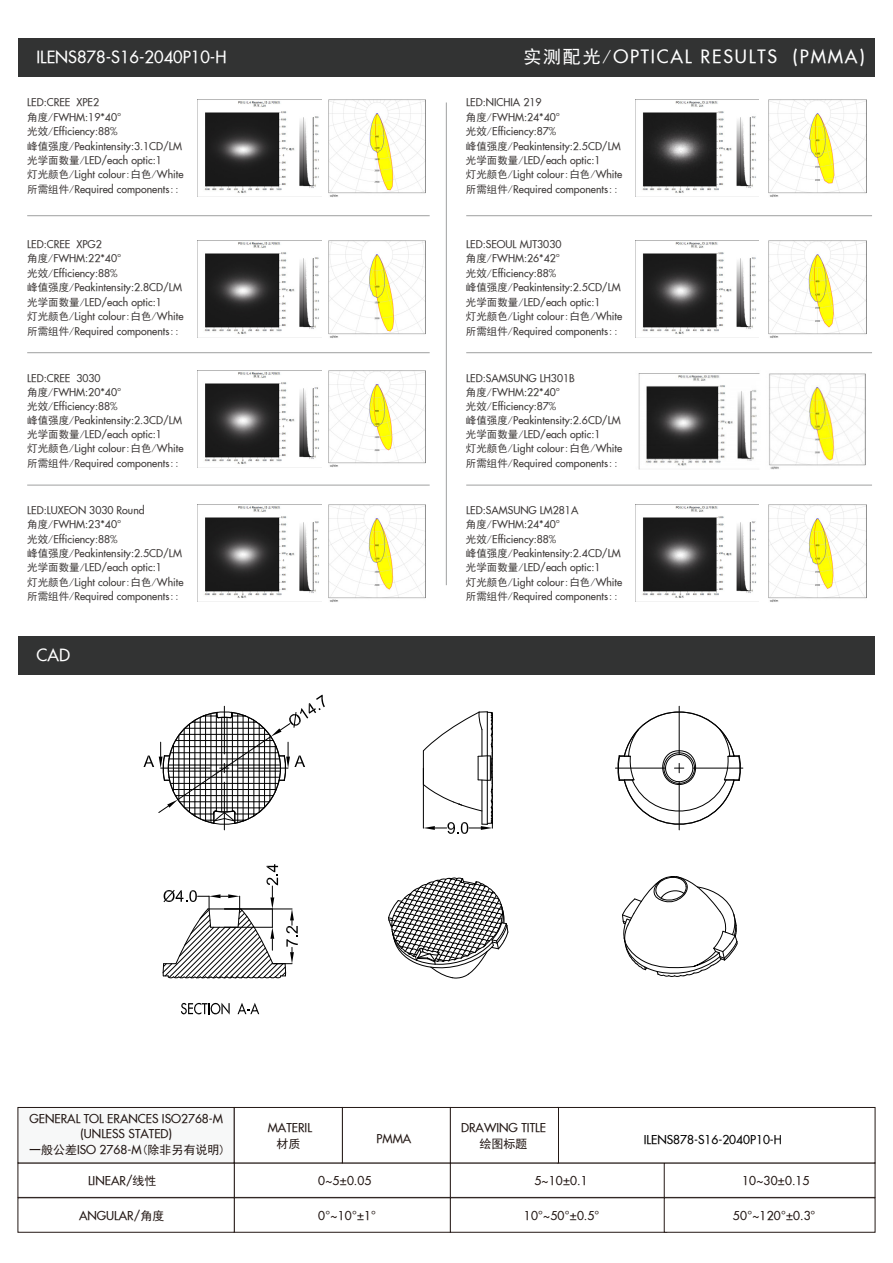
<style>
.page{position:relative;width:893px;height:1263px;background:#fff}
.page>*{position:absolute;margin:0;border:0;box-sizing:border-box;transform-origin:0 0}
.t1{font:18px "SFU Futura";letter-spacing:.1em;color:#fff}
.t2{font:16.5px "SFU Futura";color:#fff}
.t3{font:12px/15px "SFU Futura";color:#231815;text-align:center}
.t4{font:12px "Sim Hei";color:#231815}
.t5{font:12px "SFU Futura";color:#000}
.t6{font:10.5px/14.4px "SFU Futura";color:#3e3a39}
.s1{font-family:"Sim Hei"}
.s2{font-family:"SFU Futura"}
</style>
<div class="page">
<div style="left:234px;top:1197px;width:217px;height:35px;background:#fff;border:1px solid #231815"></div>
<div style="left:450px;top:1197px;width:217px;height:35px;background:#fff;border:1px solid #231815"></div>
<div style="left:664px;top:1197px;width:211px;height:35px;background:#fff;border:1px solid #231815"></div>
<div style="left:342px;top:1107px;width:109px;height:56px;background:#fff;border:1px solid #231815"></div>
<div style="left:558px;top:1107px;width:317px;height:56px;background:#fff;border:1px solid #231815"></div>
<div style="left:18px;top:1197px;width:216px;height:35px;background:#fff;border:1px solid #231815"></div>
<div style="left:450px;top:1107px;width:109px;height:56px;background:#fff;border:1px solid #231815"></div>
<div style="left:18px;top:1107px;width:216px;height:56px;background:#f7f8f8;border:1px solid #231815"></div>
<div style="left:234px;top:1107px;width:109px;height:56px;background:#fff;border:1px solid #231815"></div>
<div style="left:18px;top:38px;width:857px;height:39px;background:#323333"></div>
<div style="left:18px;top:636px;width:857px;height:39px;background:#323333"></div>
<hr style="left:27px;top:215px;width:403px;height:1px;background:#9fa0a0">
<hr style="left:27px;top:352px;width:403px;height:1px;background:#9fa0a0">
<hr style="left:27px;top:485px;width:403px;height:1px;background:#9fa0a0">
<hr style="left:446px;top:103px;width:1px;height:482px;background:#9fa0a0">
<hr style="left:466px;top:215px;width:406px;height:1px;background:#9fa0a0">
<hr style="left:466px;top:352px;width:406px;height:1px;background:#9fa0a0">
<hr style="left:466px;top:485px;width:406px;height:1px;background:#9fa0a0">
<svg style="left:181px;top:1003px;width:49px;height:12px"></svg>
<svg style="left:238px;top:1003px;width:21px;height:11px"></svg>
<svg style="left:388px;top:877px;width:120px;height:101px"></svg>
<svg style="left:622px;top:876px;width:116px;height:101px"></svg>
<hr style="left:693px;top:768px;width:50px;height:1px;background:#000">
<hr style="left:615px;top:768px;width:50px;height:1px;background:#000">
<svg style="left:618px;top:705px;width:123px;height:126px"></svg>
<hr style="left:679px;top:782px;width:1px;height:48px;background:#000">
<svg style="left:423px;top:711px;width:70px;height:123px"></svg>
<svg style="left:144px;top:695px;width:181px;height:136px"></svg>
<svg style="left:162px;top:864px;width:136px;height:115px"></svg>
<img style="left:198px;top:101px;width:123px;height:96px">
<img style="left:328px;top:100px;width:98px;height:97px">
<img style="left:328px;top:241px;width:98px;height:97px">
<img style="left:198px;top:242px;width:123px;height:96px">
<img style="left:328px;top:370px;width:98px;height:97px">
<img style="left:198px;top:370px;width:123px;height:94px">
<img style="left:769px;top:100px;width:98px;height:97px">
<img style="left:635px;top:100px;width:124px;height:97px">
<img style="left:635px;top:241px;width:124px;height:97px">
<img style="left:769px;top:241px;width:98px;height:97px">
<img style="left:328px;top:505px;width:98px;height:97px">
<img style="left:198px;top:506px;width:123px;height:96px">
<img style="left:769px;top:505px;width:98px;height:97px">
<img style="left:635px;top:505px;width:124px;height:97px">
<img style="left:638px;top:373px;width:228px;height:96px">
<h2 class="t2" style="left:36px;top:44px;width:192px">ILENS878-S16-2040P10-H</h2>
<h1 class="t1" style="left:523px;top:43px;width:343px"><span class="s1">实测配光/</span>OPTICAL RESULTS (PMMA)</h1>
<p class="t6" style="left:27px;top:94px;width:158px">LED:CREE XPE2<br><span class="s1">角度/</span>FWHM:19*40°<br><span class="s1">光效/</span>Efficiency:88%<br><span class="s1">峰值强度/</span>Peakintensity:3.1CD/LM<span class="s1">光学面数量/</span>LED/each optic:1<br><span class="s1">灯光颜色/</span>Light colour<span class="s1">:白色/</span>White<span class="s1">所需组件/</span>Required components<span class="s1">::</span></p>
<p class="t6" style="left:27px;top:236px;width:76px">LED:CREE XPG2</p>
<p class="t6" style="left:27px;top:250px;width:158px"><span class="s1">角度/</span>FWHM:22*40°<br><span class="s1">光效/</span>Efficiency:88%<br><span class="s1">峰值强度/</span>Peakintensity:2.8CD/LM<span class="s1">光学面数量/</span>LED/each optic:1<br><span class="s1">灯光颜色/</span>Light colour<span class="s1">:白色/</span>White<span class="s1">所需组件/</span>Required components<span class="s1">::</span></p>
<p class="t6" style="left:27px;top:370px;width:75px">LED:CREE 3030</p>
<p class="t6" style="left:27px;top:384px;width:158px"><span class="s1">角度/</span>FWHM:20*40°<br><span class="s1">光效/</span>Efficiency:88%<br><span class="s1">峰值强度/</span>Peakintensity:2.3CD/LM<span class="s1">光学面数量/</span>LED/each optic:1<br><span class="s1">灯光颜色/</span>Light colour<span class="s1">:白色/</span>White<span class="s1">所需组件/</span>Required components<span class="s1">::</span></p>
<p class="t6" style="left:27px;top:502px;width:119px">LED:LUXEON 3030 Round</p>
<p class="t6" style="left:27px;top:516px;width:158px"><span class="s1">角度/</span>FWHM:23*40°<br><span class="s1">光效/</span>Efficiency:88%<br><span class="s1">峰值强度/</span>Peakintensity:2.5CD/LM<span class="s1">光学面数量/</span>LED/each optic:1<br><span class="s1">灯光颜色/</span>Light colour<span class="s1">:白色/</span>White<span class="s1">所需组件/</span>Required components<span class="s1">::</span></p>
<h2 class="t2" style="left:36px;top:642px;width:35px">CAD</h2>
<p class="t6" style="left:466px;top:94px;width:77px">LED:NICHIA 219</p>
<p class="t6" style="left:466px;top:109px;width:158px"><span class="s1">角度/</span>FWHM:24*40°<br><span class="s1">光效/</span>Efficiency:87%<br><span class="s1">峰值强度/</span>Peakintensity:2.5CD/LM<span class="s1">光学面数量/</span>LED/each optic:1<br><span class="s1">灯光颜色/</span>Light colour<span class="s1">:白色/</span>White<span class="s1">所需组件/</span>Required components<span class="s1">::</span></p>
<p class="t6" style="left:466px;top:236px;width:97px">LED:SEOUL MJT3030</p>
<p class="t6" style="left:466px;top:250px;width:158px"><span class="s1">角度/</span>FWHM:26*42°<br><span class="s1">光效/</span>Efficiency:88%<br><span class="s1">峰值强度/</span>Peakintensity:2.5CD/LM<span class="s1">光学面数量/</span>LED/each optic:1<br><span class="s1">灯光颜色/</span>Light colour<span class="s1">:白色/</span>White<span class="s1">所需组件/</span>Required components<span class="s1">::</span></p>
<p class="t6" style="left:466px;top:370px;width:110px">LED:SAMSUNG LH301B</p>
<p class="t6" style="left:466px;top:384px;width:158px"><span class="s1">角度/</span>FWHM:22*40°<br><span class="s1">光效/</span>Efficiency:87%<br><span class="s1">峰值强度/</span>Peakintensity:2.6CD/LM<span class="s1">光学面数量/</span>LED/each optic:1<br><span class="s1">灯光颜色/</span>Light colour<span class="s1">:白色/</span>White<span class="s1">所需组件/</span>Required components<span class="s1">::</span></p>
<p class="t6" style="left:466px;top:502px;width:114px">LED:SAMSUNG LM281A</p>
<p class="t6" style="left:466px;top:516px;width:158px"><span class="s1">角度/</span>FWHM:24*40°<br><span class="s1">光效/</span>Efficiency:88%<br><span class="s1">峰值强度/</span>Peakintensity:2.4CD/LM<span class="s1">光学面数量/</span>LED/each optic:1<br><span class="s1">灯光颜色/</span>Light colour<span class="s1">:白色/</span>White<span class="s1">所需组件/</span>Required components<span class="s1">::</span></p>
<p class="t3" style="left:29px;top:1110px;width:195px">GENERAL TOL ERANCES ISO2768-M (UNLESS STATED)</p>
<p class="t3" style="left:88px;top:1172px;width:70px">LINEAR/<span class="s1">线性</span></p>
<p class="t3" style="left:318px;top:1172px;width:54px">0~5±0.05</p>
<p class="t3" style="left:534px;top:1172px;width:55px">5~10±0.1</p>
<p class="t3" style="left:79px;top:1207px;width:87px">ANGULAR/<span class="s1">角度</span></p>
<p class="t3" style="left:318px;top:1207px;width:59px">0°~10°±1°</p>
<p class="t3" style="left:524px;top:1207px;width:77px">10°~50°±0.5°</p>
<p class="t3" style="left:733px;top:1207px;width:84px">50°~120°±0.3°</p>
<p class="t3" style="left:268px;top:1119px;width:46px">MATERIL</p>
<p class="t3" style="left:461px;top:1119px;width:86px">DRAWING TITLE</p>
<p class="t4" style="left:276px;top:1137px;width:25px">材质</p>
<p class="t3" style="left:377px;top:1130px;width:36px">PMMA</p>
<p class="t4" style="left:480px;top:1137px;width:49px">绘图标题</p>
<p class="t5" style="left:644px;top:1130px;width:140px">ILENS878-S16-2040P10-H</p>
<p class="t4" style="left:29px;top:1143px;width:198px">一般公差<span class="s2">ISO 2768-M</span>(除非另有说明)</p>
<p class="t3" style="left:742px;top:1172px;width:69px">10~30±0.15</p>
</div>
